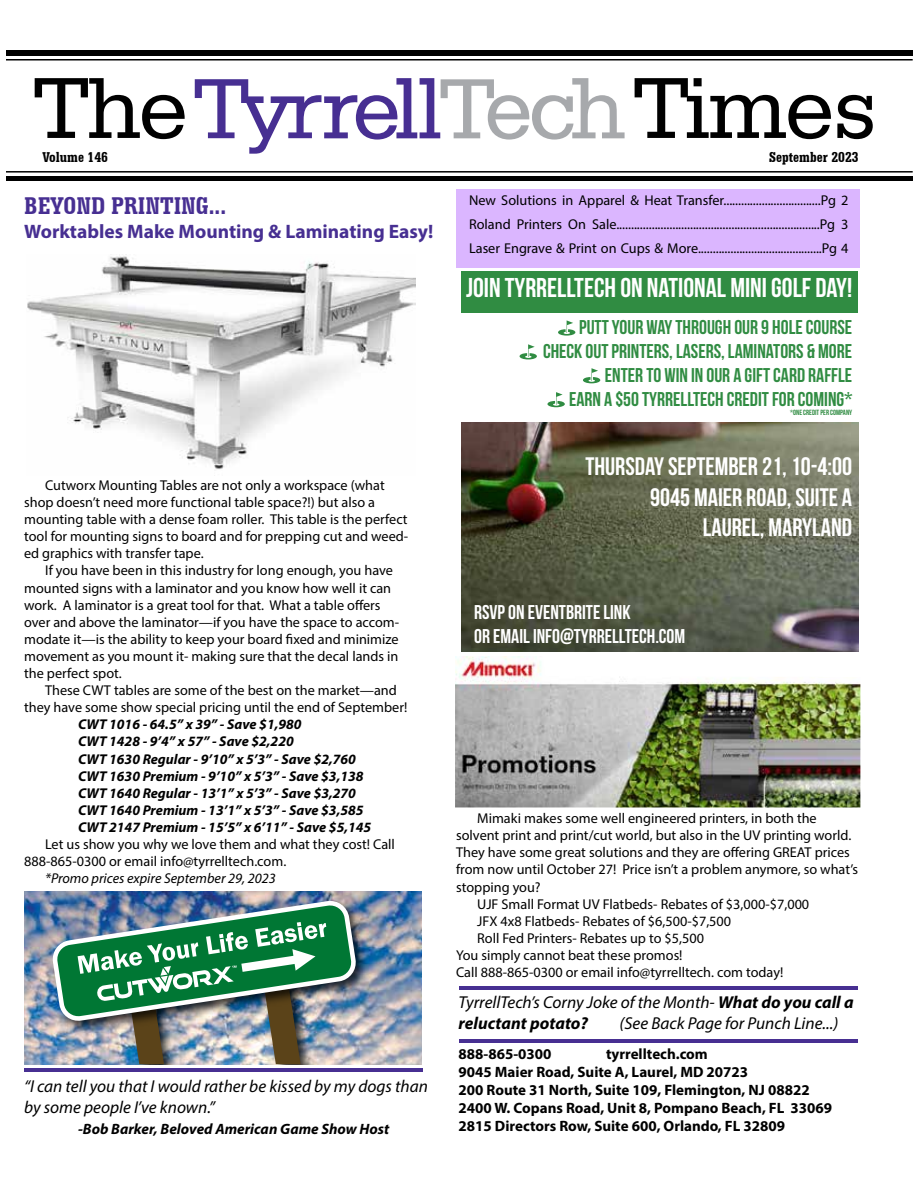
<style>
.page{position:relative;width:918px;height:1188px;background:#fff}
.page>*{position:absolute;margin:0;border:0;box-sizing:border-box;transform-origin:0 0}
.t1{font:27.15px "Bebas Neue";color:#fff}
.t2{font:700 condensed 25.5px "Serifa BT";color:#472f92}
.t3{font:25.35px/30.3px "Bebas Neue";color:#fff;text-align:right}
.t4{font:19.95px/24px "Bebas Neue";color:#308c42;text-align:right}
.t5{font:19.95px/24px "Bebas Neue";color:#fff}
.t6{font:700 19.5px "Myriad Pro";color:#472f92}
.t7{font:italic 17.25px/20.7px "Myriad Pro";color:#000}
.t8{font:700 15px/18px "Myriad Pro";color:#000}
.t9{font:italic 700 15px "Myriad Pro";color:#000}
.t10{font:700 condensed 15px "Serifa BT";color:#000}
.t11{font:14.25px/17.1px "Myriad Pro";color:#000}
.t12{font:italic 700 14.25px/17.1px "Myriad Pro";color:#000}
.t13{font:italic 14.25px "Myriad Pro";color:#000}
.t14{font:7.5px "Bebas Neue";color:#308c42}
.s1{font-weight:700}
</style>
<div class="page">
<svg style="left:195px;top:78px;width:430px;height:76px"></svg>
<svg style="left:35px;top:78px;width:150px;height:61px"></svg>
<svg style="left:635px;top:78px;width:196px;height:61px"></svg>
<svg style="left:837px;top:95px;width:36px;height:44px"></svg>
<hr style="left:7px;top:171px;width:906px;height:2px;background:#000">
<div style="left:7px;top:176px;width:906px;height:5px;background:#000"></div>
<hr style="left:7px;top:59px;width:906px;height:2px;background:#000">
<div style="left:7px;top:50px;width:906px;height:6px;background:#000"></div>
<div style="left:456px;top:189px;width:404px;height:79px;background:#dbb6ff"></div>
<hr style="left:459px;top:1039px;width:398px;height:4px;background:#472f92">
<hr style="left:24px;top:1068px;width:399px;height:3px;background:#472f92">
<hr style="left:459px;top:986px;width:398px;height:4px;background:#472f92">
<div style="left:461px;top:271px;width:397px;height:42px;background:#308c42"></div>
<img style="left:461px;top:422px;width:397px;height:230px">
<svg style="left:558px;top:320px;width:17px;height:16px"></svg>
<svg style="left:547px;top:392px;width:18px;height:15px"></svg>
<svg style="left:583px;top:368px;width:17px;height:15px"></svg>
<svg style="left:520px;top:344px;width:17px;height:15px"></svg>
<img style="left:27px;top:254px;width:389px;height:215px">
<img style="left:24px;top:891px;width:398px;height:173px">
<img style="left:47px;top:895px;width:326px;height:143px">
<img style="left:49px;top:897px;width:311px;height:167px">
<img style="left:455px;top:656px;width:405px;height:151px">
<p class="t10" style="left:42px;top:148px;width:67px">Volume 146</p>
<p class="t10" style="left:769px;top:148px;width:91px">September 2023</p>
<h2 class="t2" style="left:24px;top:190px;width:203px">BEYOND PRINTING...</h2>
<h3 class="t6" style="left:24px;top:219px;width:411px">Worktables Make Mounting &amp; Laminating Easy!</h3>
<p class="t11" style="left:24px;top:476px;width:386px;text-indent:21px">Cutworx Mounting Tables are not only a workspace (what shop doesn’t need more functional table space?!) but also a mounting table with a dense foam roller. This table is the perfect tool for mounting signs to board and for prepping cut and weed&shy;ed graphics with transfer tape.</p>
<p class="t11" style="left:24px;top:562px;width:377px;text-indent:21px">If you have been in this industry for long enough, you have mounted signs with a laminator and you know how well it can work. A laminator is a great tool for that. What a table offers over and above the laminator—if you have the space to accom&shy;modate it—is the ability to keep your board fixed and minimize movement as you mount it- making sure that the decal lands in the perfect spot.</p>
<p class="t11" style="left:24px;top:682px;width:385px;text-indent:21px">These CWT tables are some of the best on the market—and they have some show special pricing until the end of September!</p>
<p class="t12" style="left:78px;top:716px;width:295px">CWT 1016 - 64.5” x 39” - Save $1,980<br>CWT 1428 - 9’4” x 57” - Save $2,220<br>CWT 1630 Regular - 9’10” x 5’3” - Save $2,760<br>CWT 1630 Premium - 9’10” x 5’3” - Save $3,138<br>CWT 1640 Regular - 13’1” x 5’3” - Save $3,270<br>CWT 1640 Premium - 13’1” x 5’3” - Save $3,585<br>CWT 2147 Premium - 15’5” x 6’11” - Save $5,145</p>
<p class="t11" style="left:24px;top:836px;width:372px;text-indent:21px">Let us show you why we love them and what they cost! Call<br>888-865-0300 or email info@tyrrelltech.com.</p>
<p class="t13" style="left:45px;top:870px;width:232px">*Promo prices expire September 29, 2023</p>
<p class="t7" style="left:24px;top:1076px;width:405px">“I can tell you that I would rather be kissed by my dogs than by some people I’ve known.”</p>
<p class="t9" style="left:78px;top:1119px;width:313px">-Bob Barker, Beloved American Game Show Host</p>
<p class="t11" style="left:469px;top:188px;width:381px;line-height:24px;text-align:justify">New Solutions in Apparel &amp; Heat Transfer.................................Pg 2<br>Roland Printers On Sale.....................................................................Pg 3<br>Laser Engrave &amp; Print on Cups &amp; More..........................................Pg 4</p>
<h1 class="t1" style="left:466px;top:273px;width:388px">JOIN TYRRELLTECH ON NATIONAL MINI GOLF DAY!</h1>
<h3 class="t4" style="left:543px;top:315px;width:311px">PUTT YOUR WAY THROUGH OUR 9 HOLE COURSE CHECK OUT PRINTERS, LASERS, LAMINATORS &amp; MORE ENTER TO WIN IN OUR A GIFT CARD RAFFLE<br>EARN A $50 TYRRELLTECH CREDIT FOR COMING*</h3>
<p class="t14" style="left:790px;top:408px;width:64px">*ONE CREDIT PER COMPANY</p>
<h3 class="t3" style="left:585px;top:451px;width:268px">THURSDAY SEPTEMBER 21, 10-4:00<br>9045 MAIER ROAD, SUITE A<br>LAUREL, MARYLAND</h3>
<h3 class="t5" style="left:474px;top:600px;width:213px">RSVP ON EVENTBRITE LINK<br>OR EMAIL INFO@TYRRELLTECH.COM</h3>
<p class="t11" style="left:477px;top:810px;width:341px">Mimaki makes some well engineered printers, in both the</p>
<p class="t11" style="left:456px;top:827px;width:397px">solvent print and print/cut world, but also in the UV printing world.</p>
<p class="t11" style="left:456px;top:844px;width:395px">They have some great solutions and they are offering GREAT prices</p>
<p class="t11" style="left:456px;top:861px;width:403px">from now until October 27! Price isn’t a problem anymore, so what’s</p>
<p class="t11" style="left:456px;top:878px;width:86px">stopping you?</p>
<p class="t11" style="left:477px;top:895px;width:334px">UJF Small Format UV Flatbeds- Rebates of $3,000-$7,000</p>
<p class="t11" style="left:477px;top:912px;width:256px">JFX 4x8 Flatbeds- Rebates of $6,500-$7,500</p>
<p class="t11" style="left:477px;top:929px;width:228px">Roll Fed Printers- Rebates up to $5,500</p>
<p class="t11" style="left:456px;top:946px;width:228px">You simply cannot beat these promos!</p>
<p class="t11" style="left:456px;top:963px;width:329px">Call 888-865-0300 or email info@tyrrelltech. com today!</p>
<p class="t7" style="left:459px;top:992px;width:396px">TyrrellTech’s Corny Joke of the Month- <span class="s1">What do you call a reluctant potato?</span></p>
<p class="t7" style="left:620px;top:1013px;width:220px">(See Back Page for Punch Line...)</p>
<p class="t8" style="left:459px;top:1045px;width:375px;text-indent:147px">tyrrelltech.com<br>9045 Maier Road, Suite A, Laurel, MD 20723<br>200 Route 31 North, Suite 109, Flemington, NJ 08822<br>2400 W. Copans Road, Unit 8, Pompano Beach, FL 33069<br>2815 Directors Row, Suite 600, Orlando, FL 32809</p>
<p class="t8" style="left:459px;top:1045px;width:94px">888-865-0300</p>
</div>
